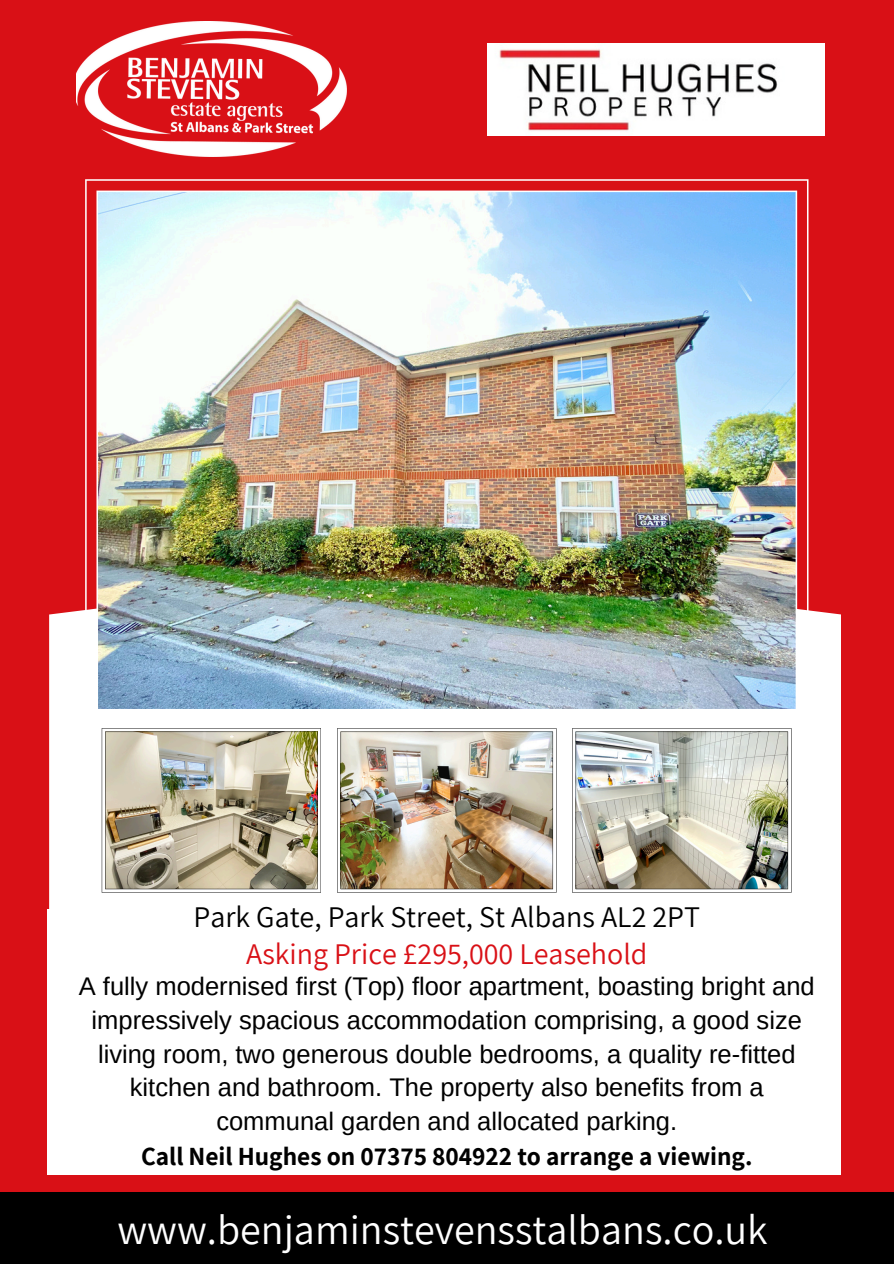
<style>
.page{position:relative;width:894px;height:1264px;background:#fff}
.page>*{position:absolute;margin:0;border:0;box-sizing:border-box;transform-origin:0 0}
.t1{font:42px "Assistant";color:#fff}
.t2{font:30px "Assistant";color:#000}
.t3{font:30px "Assistant";color:#d91016}
.t4{font:25.5px/33.8px "Arimo";color:#000;text-align:center}
.t5{font:700 25.5px "Assistant";color:#000}
</style>
<div class="page">
<div style="left:0;top:0;width:893px;height:1263px;background:#d91016"></div>
<svg style="left:49px;top:565px;width:791px;height:343px;background:#f9eced"></svg>
<div style="left:0;top:1192px;width:893px;height:71px;background:#000"></div>
<img style="left:76px;top:22px;width:270px;height:135px">
<img style="left:85px;top:179px;width:723px;height:542px">
<img style="left:337px;top:728px;width:219px;height:164px">
<img style="left:572px;top:728px;width:219px;height:164px">
<img style="left:102px;top:728px;width:219px;height:164px">
<div style="left:48px;top:908px;width:793px;height:266px;background:#fff"></div>
<img style="left:487px;top:43px;width:337px;height:92px">
<h2 class="t2" style="left:193px;top:896px;width:508px">Park Gate, Park Street, St Albans AL2 2PT</h2>
<p class="t3" style="left:246px;top:933px;width:402px">Asking Price £295,000 Leasehold</p>
<h2 class="t4" style="left:79px;top:969px;width:737px">A fully modernised first (Top) floor apartment, boasting bright and impressively spacious accommodation comprising, a good size living room, two generous double bedrooms, a quality re-fitted kitchen and bathroom. The property also benefits from a communal garden and allocated parking.</h2>
<h1 class="t5" style="left:141px;top:1139px;width:613px">Call Neil Hughes on 07375 804922 to arrange a viewing.</h1>
<h3 class="t1" style="left:117px;top:1200px;width:651px">www.benjaminstevensstalbans.co.uk</h3>
</div>
